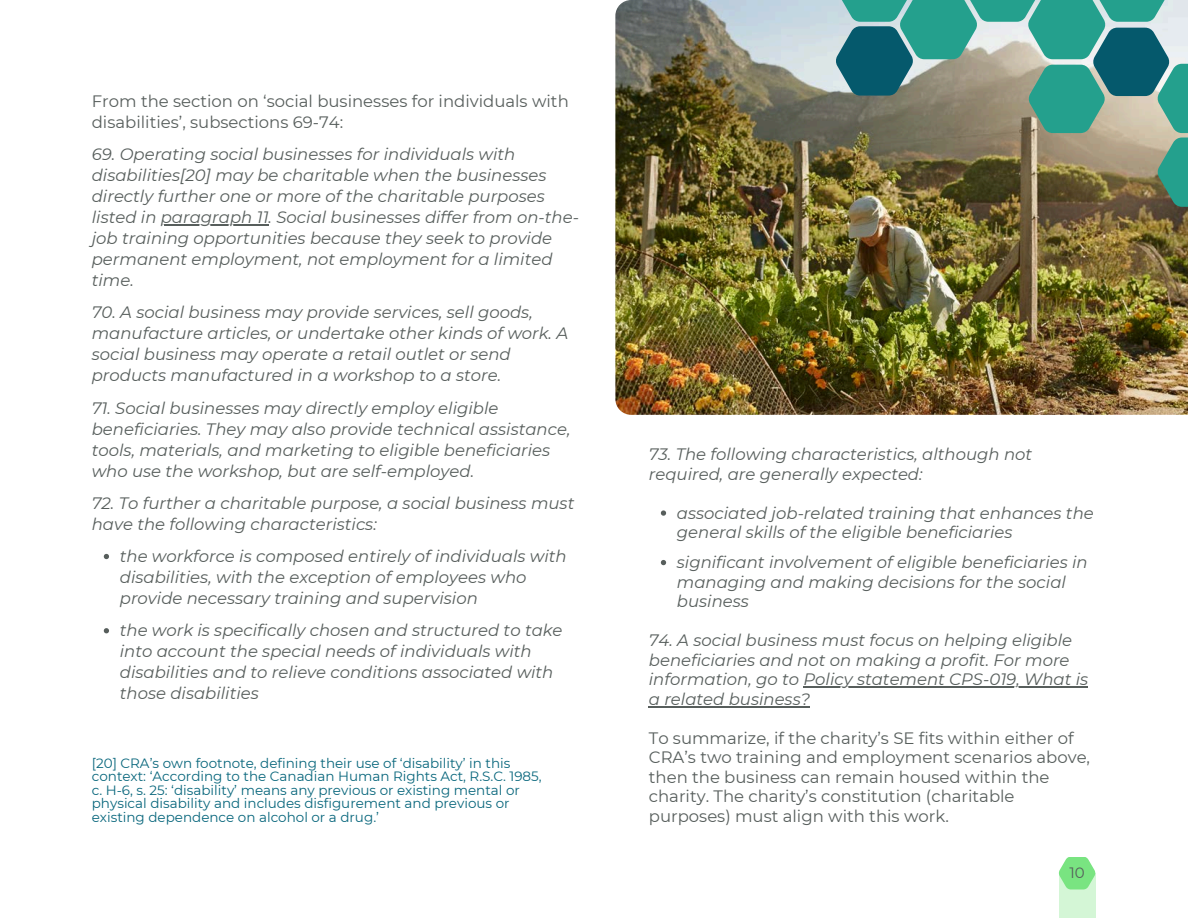
<style>
.page{position:relative;width:1188px;height:918px;background:#fff}
.page>*{position:absolute;margin:0;border:0;box-sizing:border-box;transform-origin:0 0}
.t1{font:italic 16.5px/21px "Montserrat";color:#575e5c}
.t2{font:16.5px/19.5px "Montserrat";color:#575e5c}
.t3{font:15px "Montserrat";color:#575e5c}
.t4{font:13.5px/13.5px "Montserrat";color:#08667c}
</style>
<div class="page">
<img style="left:615px;top:0;width:573px;height:415px">
<img style="left:836px;top:0;width:352px;height:207px">
<div style="left:1059px;top:873px;width:36px;height:45px;background:#d4f6d6"></div>
<svg style="left:1059px;top:857px;width:36px;height:32px"></svg>
<hr style="left:161px;top:225px;width:108px;height:1px;background:#575e5c">
<svg style="left:104px;top:554px;width:5px;height:5px"></svg>
<svg style="left:104px;top:628px;width:5px;height:5px"></svg>
<svg style="left:661px;top:510px;width:5px;height:6px"></svg>
<svg style="left:661px;top:560px;width:5px;height:5px"></svg>
<hr style="left:803px;top:687px;width:285px;height:1px;background:#575e5c">
<hr style="left:649px;top:706px;width:161px;height:2px;background:#575e5c">
<h1 class="t2" style="left:92px;top:90px;width:479px;line-height:21px">From the section on ‘social businesses for individuals with disabilities’, subsections 69-74:</h1>
<h1 class="t1" style="left:92px;top:144px;width:489px">69. Operating social businesses for individuals with disabilities[20] may be charitable when the businesses directly further one or more of the charitable purposes listed in paragraph 11. Social businesses differ from on-the-</h1>
<h1 class="t1" style="left:92px;top:228px;width:462px;text-align:justify">job training opportunities because they seek to provide permanent employment, not employment for a limited time.</h1>
<h1 class="t1" style="left:92px;top:302px;width:478px">70. A social business may provide services, sell goods, manufacture articles, or undertake other kinds of work. A social business may operate a retail outlet or send products manufactured in a workshop to a store.</h1>
<p class="t1" style="left:92px;top:397px;width:480px">71. Social businesses may directly employ eligible beneficiaries. They may also provide technical assistance, tools, materials, and marketing to eligible beneficiaries who use the workshop, but are self-employed.</p>
<p class="t1" style="left:92px;top:492px;width:484px">72. To further a charitable purpose, a social business must have the following characteristics:</p>
<p class="t1" style="left:120px;top:546px;width:448px">the workforce is composed entirely of individuals with disabilities, with the exception of employees who provide necessary training and supervision</p>
<p class="t1" style="left:120px;top:620px;width:444px">the work is specifically chosen and structured to take into account the special needs of individuals with disabilities and to relieve conditions associated with those disabilities</p>
<p class="t4" style="left:92px;top:756px;width:451px">[20] CRA’s own footnote, defining their use of ‘disability’ in this context: ‘According to the Canadian Human Rights Act, R.S.C. 1985, c. H-6, s. 25: ‘disability’ means any previous or existing mental or physical disability and includes disfigurement and previous or existing dependence on alcohol or a drug.’</p>
<h1 class="t1" style="left:649px;top:445px;width:385px;line-height:19.5px">73. The following characteristics, although not required, are generally expected:</h1>
<p class="t1" style="left:677px;top:503px;width:418px;line-height:19.5px">associated job-related training that enhances the general skills of the eligible beneficiaries</p>
<p class="t1" style="left:677px;top:553px;width:412px;line-height:19.5px">significant involvement of eligible beneficiaries in managing and making decisions for the social business</p>
<h1 class="t1" style="left:649px;top:631px;width:441px;line-height:19.5px">74. A social business must focus on helping eligible beneficiaries and not on making a profit. For more information, go to Policy statement CPS-019, What is</h1>
<h1 class="t1" style="left:649px;top:688px;width:163px">a related business?</h1>
<h1 class="t2" style="left:649px;top:728px;width:443px">To summarize, if the charity’s SE fits within either of<br>CRA’s two training and employment scenarios above, then the business can remain housed within the</h1>
<p class="t2" style="left:649px;top:787px;width:367px">charity. The charity’s constitution (charitable purposes) must align with this work.</p>
<h1 class="t3" style="left:1069px;top:863px;width:17px">10</h1>
</div>
